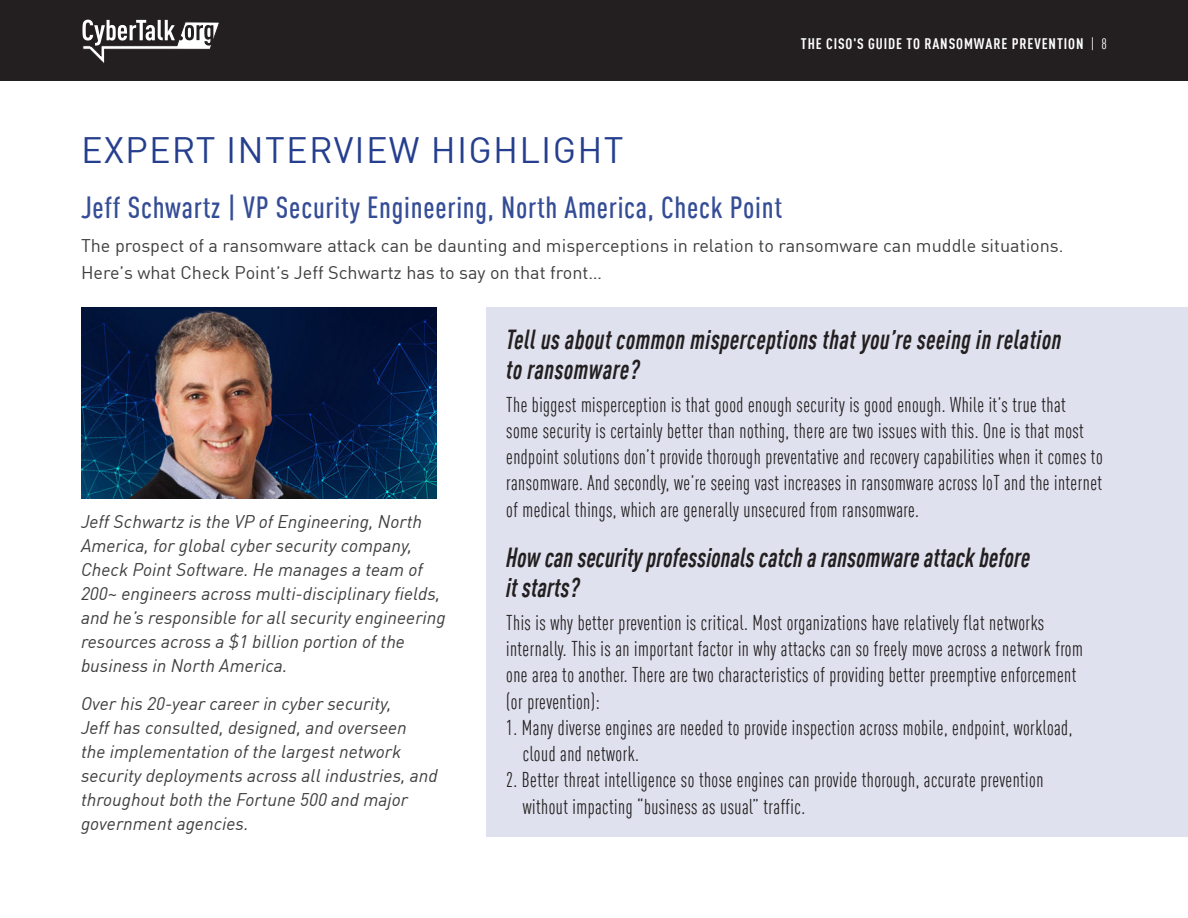
<style>
.page{position:relative;width:1188px;height:918px;background:#fff}
.page>*{position:absolute;margin:0;border:0;box-sizing:border-box;transform-origin:0 0}
.t1{font:36px "DIN Pro";letter-spacing:.035em;color:#253f8e}
.t2{font:500 condensed 30px "DIN Pro";letter-spacing:.025em;color:#354d96}
.t3{font:italic 700 condensed 27px/30px "DIN Pro";letter-spacing:.015em;color:#231f20;scale:.9 1}
.t4{font:condensed 21px/26.2px "DIN Pro";letter-spacing:.025em;color:#231f20;scale:.9 1}
.t5{font:italic 18px/24px "DIN Pro";color:#3e3e3f}
.t6{font:18px/27px "DIN Pro";color:#3e3e3f}
.t7{font:700 condensed 15px "DIN Pro";letter-spacing:.06em;color:#fff}
.s1{font-weight:400}
</style>
<div class="page">
<div style="left:0;top:0;width:1188px;height:81px;background:#231f20"></div>
<svg style="left:82px;top:20px;width:137px;height:43px"></svg>
<div style="left:486px;top:308px;width:702px;height:529px;background:#e0e1ee"></div>
<img style="left:81px;top:308px;width:355px;height:191px">
<p class="t7" style="left:801px;top:32px;width:308px">THE CISO'S GUIDE TO RANSOMWARE PREVENTION <span class="s1">| 8</span></p>
<p class="t1" style="left:81px;top:122px;width:544px">EXPERT INTERVIEW HIGHLIGHT</p>
<p class="t2" style="left:81px;top:186px;width:703px">Jeff Schwartz | VP Security Engineering, North America, Check Point</p>
<p class="t6" style="left:81px;top:231px;width:984px">The prospect of a ransomware attack can be daunting and misperceptions in relation to ransomware can muddle situations.<br>Here’s what Check Point’s Jeff Schwartz has to say on that front…</p>
<p class="t5" style="left:81px;top:509px;width:366px">Jeff Schwartz is the VP of Engineering, North America, for global cyber security company, Check Point Software. He manages a team of 200~ engineers across multi-disciplinary fields, and he’s responsible for all security engineering resources across a $1 billion portion of the business in North America.</p>
<p class="t5" style="left:81px;top:690px;width:358px">Over his 20-year career in cyber security,<br>Jeff has consulted, designed, and overseen<br>the implementation of the largest network security deployments across all industries, and throughout both the Fortune 500 and major government agencies.</p>
<p class="t3" style="left:506px;top:322px;width:618px">Tell us about common misperceptions that you’re seeing in relation to ransomware?</p>
<p class="t4" style="left:506px;top:390px;width:664px">The biggest misperception is that good enough security is good enough. While it’s true that some security is certainly better than nothing, there are two issues with this. One is that most endpoint solutions don’t provide thorough preventative and recovery capabilities when it comes to ransomware. And secondly, we’re seeing vast increases in ransomware across IoT and the internet of medical things, which are generally unsecured from ransomware.</p>
<p class="t3" style="left:506px;top:540px;width:584px">How can security professionals catch a ransomware attack before it starts?</p>
<p class="t4" style="left:506px;top:608px;width:642px">This is why better prevention is critical. Most organizations have relatively flat networks internally. This is an important factor in why attacks can so freely move across a network from one area to another. There are two characteristics of providing better preemptive enforcement (or prevention):</p>
<p class="t4" style="left:523px;top:713px;width:612px;text-indent:-17px">1. Many diverse engines are needed to provide inspection across mobile, endpoint, workload, cloud and network.</p>
<p class="t4" style="left:523px;top:766px;width:580px;text-indent:-17px">2. Better threat intelligence so those engines can provide thorough, accurate prevention without impacting “business as usual” traffic.</p>
</div>
